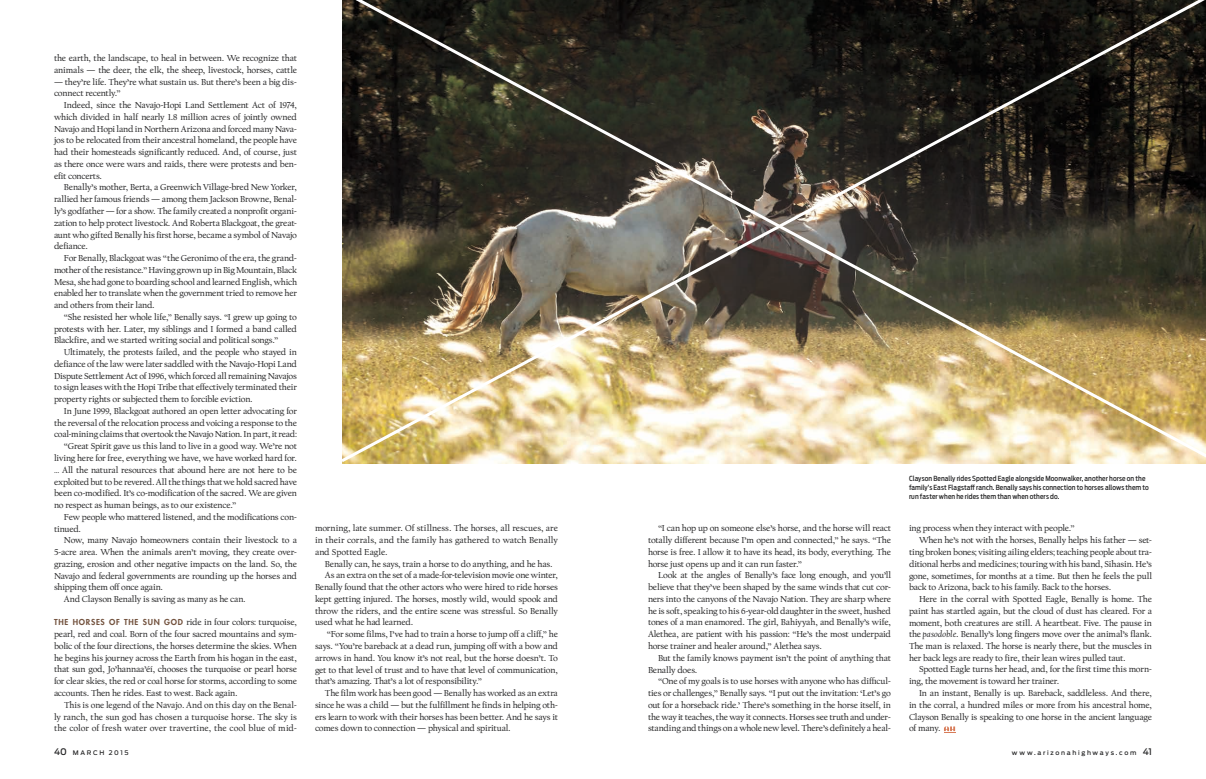
<style>
.page{position:relative;width:1206px;height:779px;background:#fff}
.page>*{position:absolute;margin:0;border:0;box-sizing:border-box;transform-origin:0 0}
.t1{font:9px/11.8px "Californian FB Text";letter-spacing:-.02em;color:#242425;text-align:justify}
.t2{font:500 7px/9px "Antenna Cond";letter-spacing:.01em;color:#242425}
.t3{font:500 6.2px "Antenna";letter-spacing:.265em;color:#242425}
.s1{font-family:"Futura";font-weight:800;font-size:8px;color:#73523e}
.s2{font-style:italic;font-size:9.2px}
.s3{font-size:9px}
</style>
<div class="page">
<svg style="left:944px;top:726px;width:11px;height:7px"></svg>
<img style="left:342px;top:0;width:864px;height:464px">
<p class="t1" style="left:54px;top:52px;width:244px">the earth, the landscape, to heal in between. We recognize that animals — the deer, the elk, the sheep, livestock, horses, cattle</p>
<p class="t1" style="left:54px;top:76px;width:244px">— they’re life. They’re what sustain us. But there’s been a big dis&shy;connect recently.”</p>
<p class="t1" style="left:54px;top:99px;width:244px;text-indent:10px">Indeed, since the Navajo-Hopi Land Settlement Act of 1974, which divided in half nearly 1.8 million acres of jointly owned Navajo and Hopi land in Northern Arizona and forced many Nava&shy;jos to be relocated from their ancestral homeland, the people have had their homesteads significantly reduced. And, of course, just as there once were wars and raids, there were protests and ben&shy;efit concerts.</p>
<p class="t1" style="left:54px;top:182px;width:245px;text-indent:10px">Benally’s mother, Berta, a Greenwich Village-bred New Yorker, rallied her famous friends — among them Jackson Browne, Benal&shy;ly’s godfather — for a show. The family created a nonprofit organi&shy;zation to help protect livestock. And Roberta Blackgoat, the great&shy;aunt who gifted Benally his first horse, became a symbol of Navajo defiance.</p>
<p class="t1" style="left:54px;top:252px;width:245px;text-indent:10px">For Benally, Blackgoat was “the Geronimo of the era, the grand&shy;mother of the resistance.” Having grown up in Big Mountain, Black Mesa, she had gone to boarding school and learned English, which enabled her to translate when the government tried to remove her and others from their land.</p>
<p class="t1" style="left:54px;top:311px;width:244px;text-indent:10px">“She resisted her whole life,” Benally says. “I grew up going to protests with her. Later, my siblings and I formed a band called Blackfire, and we started writing social and political songs.”</p>
<p class="t1" style="left:54px;top:346px;width:245px;text-indent:10px">Ultimately, the protests failed, and the people who stayed in defiance of the law were later saddled with the Navajo-Hopi Land Dispute Settlement Act of 1996, which forced all remaining Navajos to sign leases with the Hopi Tribe that effectively terminated their property rights or subjected them to forcible eviction.</p>
<p class="t1" style="left:64px;top:405px;width:234px">In June 1999, Blackgoat authored an open letter advocating for</p>
<p class="t1" style="left:54px;top:417px;width:244px">the reversal of the relocation process and voicing a response to the</p>
<p class="t1" style="left:54px;top:428px;width:245px">coal-mining claims that overtook the Navajo Nation. In part, it read:</p>
<p class="t1" style="left:64px;top:440px;width:234px">“Great Spirit gave us this land to live in a good way. We’re not</p>
<p class="t1" style="left:54px;top:452px;width:244px">living here for free, everything we have, we have worked hard for.</p>
<p class="t1" style="left:54px;top:464px;width:244px">… All the natural resources that abound here are not here to be</p>
<p class="t1" style="left:54px;top:475px;width:245px">exploited but to be revered. All the things that we hold sacred have</p>
<p class="t1" style="left:54px;top:487px;width:244px">been co-modified. It’s co-modification of the sacred. We are given</p>
<p class="t1" style="left:54px;top:499px;width:184px">no respect as human beings, as to our existence.”</p>
<p class="t1" style="left:64px;top:511px;width:235px">Few people who mattered listened, and the modifications con-</p>
<p class="t1" style="left:54px;top:522px;width:29px">tinued.</p>
<p class="t1" style="left:64px;top:534px;width:234px">Now, many Navajo homeowners contain their livestock to a</p>
<p class="t1" style="left:54px;top:546px;width:244px">5-acre area. When the animals aren’t moving, they create over-</p>
<p class="t1" style="left:54px;top:558px;width:245px">grazing, erosion and other negative impacts on the land. So, the</p>
<p class="t1" style="left:54px;top:569px;width:244px">Navajo and federal governments are rounding up the horses and</p>
<p class="t1" style="left:54px;top:581px;width:111px">shipping them off once again.</p>
<p class="t1" style="left:64px;top:593px;width:183px">And Clayson Benally is saving as many as he can.</p>
<p class="t1" style="left:54px;top:616px;width:245px"><span class="s1">THE HORSES OF THE SUN GOD</span> ride in four colors: turquoise, pearl, red and coal. Born of the four sacred mountains and sym&shy;bolic of the four directions, the horses determine the skies. When he begins his journey across the Earth from his hogan in the east, that sun god, Jo’hannaa’éí, chooses the turquoise or pearl horse for clear skies, the red or coal horse for storms, according to some accounts. Then he rides. East to west. Back again.</p>
<p class="t1" style="left:54px;top:699px;width:244px;text-indent:10px">This is one legend of the Navajo. And on this day on the Benal&shy;ly ranch, the sun god has chosen a turquoise horse. The sky is the color of fresh water over travertine, the cool blue of mid-</p>
<p class="t1" style="left:315px;top:522px;width:244px">morning, late summer. Of stillness. The horses, all rescues, are in their corrals, and the family has gathered to watch Benally and Spotted Eagle.</p>
<p class="t1" style="left:325px;top:558px;width:229px">Benally can, he says, train a horse to do anything, and he has.</p>
<p class="t1" style="left:325px;top:569px;width:234px">As an extra on the set of a made-for-television movie one winter,</p>
<p class="t1" style="left:315px;top:581px;width:244px">Benally found that the other actors who were hired to ride horses</p>
<p class="t1" style="left:315px;top:593px;width:244px">kept getting injured. The horses, mostly wild, would spook and</p>
<p class="t1" style="left:315px;top:605px;width:244px">throw the riders, and the entire scene was stressful. So Benally</p>
<p class="t1" style="left:315px;top:616px;width:100px">used what he had learned.</p>
<p class="t1" style="left:327px;top:628px;width:232px">“For some films, I’ve had to train a horse to jump off a cliff,” he</p>
<p class="t1" style="left:315px;top:640px;width:244px">says. “You’re bareback at a dead run, jumping off with a bow and</p>
<p class="t1" style="left:315px;top:652px;width:244px">arrows in hand. You know it’s not real, but the horse doesn’t. To</p>
<p class="t1" style="left:315px;top:663px;width:244px">get to that level of trust and to have that level of communication,</p>
<p class="t1" style="left:315px;top:675px;width:168px">that’s amazing. That’s a lot of responsibility.”</p>
<p class="t1" style="left:325px;top:687px;width:234px">The film work has been good — Benally has worked as an extra</p>
<p class="t1" style="left:315px;top:699px;width:245px">since he was a child — but the fulfillment he finds in helping oth-</p>
<p class="t1" style="left:315px;top:710px;width:244px">ers learn to work with their horses has been better. And he says it</p>
<p class="t1" style="left:315px;top:722px;width:197px">comes down to connection — physical and spiritual.</p>
<p class="t1" style="left:648px;top:522px;width:245px;text-indent:10px">“I can hop up on someone else’s horse, and the horse will react totally different because I’m open and connected,” he says. “The horse is free. I allow it to have its head, its body, everything. The horse just opens up and it can run faster.”</p>
<p class="t1" style="left:648px;top:569px;width:245px;text-indent:10px">Look at the angles of Benally’s face long enough, and you’ll believe that they’ve been shaped by the same winds that cut cor&shy;ners into the canyons of the Navajo Nation. They are sharp where he is soft, speaking to his 6-year-old daughter in the sweet, hushed tones of a man enamored. The girl, Bahiyyah, and Benally’s wife, Alethea, are patient with his passion: “He’s the most underpaid horse trainer and healer around,” Alethea says.</p>
<p class="t1" style="left:648px;top:652px;width:245px;text-indent:10px">But the family knows payment isn’t the point of anything that<br>Benally does.</p>
<p class="t1" style="left:648px;top:675px;width:245px;text-indent:10px">“One of my goals is to use horses with anyone who has difficul&shy;ties or challenges,” Benally says. “I put out the invitation: ‘Let’s go out for a horseback ride.’ There’s something in the horse itself, in the way it teaches, the way it connects. Horses see truth and under&shy;standing and things on a whole new level. There’s definitely a heal-</p>
<p class="t2" style="left:909px;top:473px;width:241px">Clayson Benally rides Spotted Eagle alongside Moonwalker, another horse on the family’s East Flagstaff ranch. Benally says his connection to horses allows them to run faster when he rides them than when others do.</p>
<p class="t1" style="left:909px;top:522px;width:167px">ing process when they interact with people.”</p>
<p class="t1" style="left:919px;top:534px;width:235px">When he’s not with the horses, Benally helps his father — set-</p>
<p class="t1" style="left:909px;top:546px;width:245px">ting broken bones; visiting ailing elders; teaching people about tra-</p>
<p class="t1" style="left:909px;top:558px;width:244px">ditional herbs and medicines; touring with his band, Sihasin. He’s</p>
<p class="t1" style="left:909px;top:569px;width:245px">gone, sometimes, for months at a time. But then he feels the pull</p>
<p class="t1" style="left:909px;top:581px;width:204px">back to Arizona, back to his family. Back to the horses.</p>
<p class="t1" style="left:919px;top:593px;width:234px">Here in the corral with Spotted Eagle, Benally is home. The</p>
<p class="t1" style="left:909px;top:605px;width:244px">paint has startled again, but the cloud of dust has cleared. For a</p>
<p class="t1" style="left:909px;top:616px;width:245px">moment, both creatures are still. A heartbeat. Five. The pause in</p>
<p class="t1" style="left:909px;top:628px;width:244px">the <span class="s2">pasodoble</span>. Benally’s long fingers move over the animal’s flank.</p>
<p class="t1" style="left:909px;top:640px;width:244px">The man is relaxed. The horse is nearly there, but the muscles in</p>
<p class="t1" style="left:909px;top:652px;width:218px">her back legs are ready to fire, their lean wires pulled taut.</p>
<p class="t1" style="left:919px;top:663px;width:235px">Spotted Eagle turns her head, and, for the first time this morn-</p>
<p class="t1" style="left:909px;top:675px;width:152px">ing, the movement is toward her trainer.</p>
<p class="t1" style="left:919px;top:687px;width:235px">In an instant, Benally is up. Bareback, saddleless. And there,</p>
<p class="t1" style="left:909px;top:699px;width:244px">in the corral, a hundred miles or more from his ancestral home,</p>
<p class="t1" style="left:909px;top:710px;width:244px">Clayson Benally is speaking to one horse in the ancient language</p>
<p class="t1" style="left:909px;top:722px;width:33px">of many.</p>
<p class="t3" style="left:54px;top:748px;width:76px"><span class="s3">40</span> MARCH 2015</p>
<p class="t3" style="left:1012px;top:748px;width:142px">www.arizonahighways.com <span class="s3">41</span></p>
</div>
